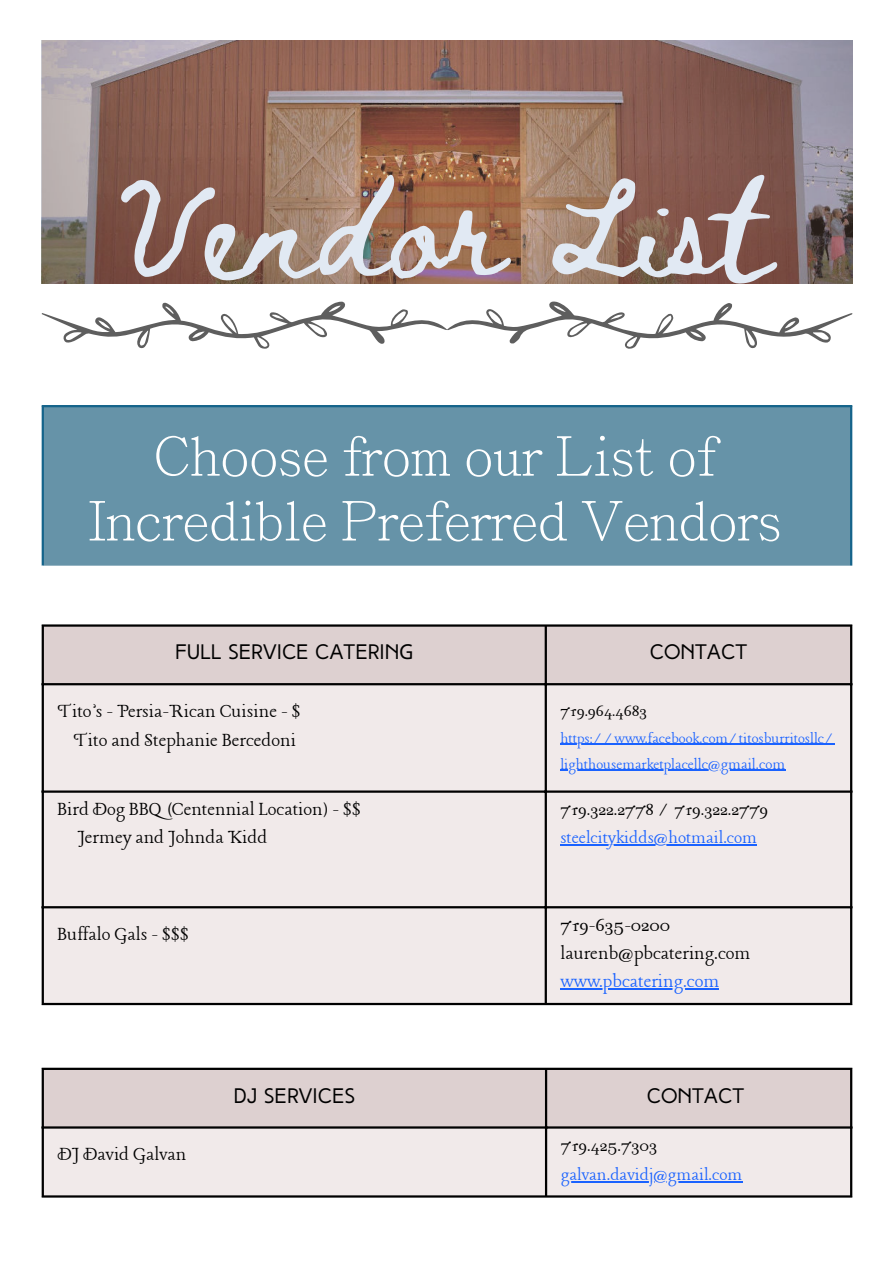
<style>
.page{position:relative;width:894px;height:1263px;background:#fff}
.page>*{position:absolute;margin:0;border:0;box-sizing:border-box;transform-origin:0 0}
.t1{font:97.2px "Beth Ellen";color:#e1e9f3}
.t2{font:300 54px/64.8px "Adobe Ming Std";color:#fff;text-align:center}
.t3{font:21px/28.2px "Lancelot";color:#000}
.t4{font:21px "High Tide Sans";color:#000}
.t5{font:21px "Lancelot";color:#1a62ff}
.t6{font:19.5px "Lancelot";color:#1a62ff}
.t7{font:19.5px "Lancelot";color:#000}
.t8{font:18px "Lancelot";color:#000}
.t9{font:16.5px/25.8px "Lancelot";color:#1a62ff}
.s1{font-size:16.8px}
</style>
<div class="page">
<img style="left:42px;top:40px;width:810px;height:243px">
<svg style="left:42px;top:302px;width:810px;height:47px"></svg>
<div style="left:42px;top:406px;width:809px;height:161px;background:#6693a8"></div>
<hr style="left:42px;top:407px;width:2px;height:159px;background:#15648b">
<hr style="left:849px;top:407px;width:3px;height:159px;background:#15648b">
<hr style="left:42px;top:405px;width:810px;height:2px;background:#15648b">
<hr style="left:42px;top:566px;width:810px;height:2px;background:#fff">
<div style="left:44px;top:627px;width:805px;height:56px;background:#ddd0d0"></div>
<div style="left:44px;top:685px;width:805px;height:318px;background:#f1eaea"></div>
<hr style="left:560px;top:744px;width:274px;height:1px;background:#1a62ff">
<hr style="left:560px;top:770px;width:133px;height:1px;background:#1a62ff">
<hr style="left:693px;top:770px;width:92px;height:1px;background:#1a62ff">
<hr style="left:560px;top:844px;width:196px;height:2px;background:#1a62ff">
<hr style="left:560px;top:988px;width:159px;height:1px;background:#1a62ff">
<hr style="left:42px;top:627px;width:2px;height:376px;background:#000">
<hr style="left:544px;top:627px;width:2px;height:376px;background:#000">
<hr style="left:849px;top:627px;width:3px;height:376px;background:#000">
<hr style="left:42px;top:624px;width:810px;height:3px;background:#000">
<hr style="left:42px;top:683px;width:810px;height:2px;background:#000">
<hr style="left:42px;top:790px;width:810px;height:3px;background:#000">
<hr style="left:42px;top:906px;width:810px;height:2px;background:#000">
<hr style="left:42px;top:1003px;width:810px;height:2px;background:#000">
<div style="left:44px;top:1070px;width:805px;height:56px;background:#ddd0d0"></div>
<div style="left:44px;top:1129px;width:805px;height:66px;background:#f1eaea"></div>
<hr style="left:560px;top:1181px;width:182px;height:2px;background:#1a62ff">
<hr style="left:42px;top:1070px;width:2px;height:125px;background:#000">
<hr style="left:545px;top:1070px;width:2px;height:125px;background:#000">
<hr style="left:849px;top:1070px;width:3px;height:125px;background:#000">
<hr style="left:42px;top:1068px;width:810px;height:2px;background:#000">
<hr style="left:42px;top:1126px;width:810px;height:3px;background:#000">
<hr style="left:42px;top:1195px;width:810px;height:3px;background:#000">
<h1 class="t1" style="left:112px;top:185px;width:660px">Vendor List</h1>
<h2 class="t2" style="left:88px;top:422px;width:694px">Choose from our List of<br>Incredible Preferred Vendors</h2>
<p class="t4" style="left:175px;top:640px;width:240px">FULL SERVICE CATERING</p>
<p class="t4" style="left:649px;top:640px;width:99px">CONTACT</p>
<p class="t3" style="left:57px;top:697px;width:245px;line-height:29.2px;text-align:center">Tito’s - Persia-Rican Cuisine - $<br>Tito and Stephanie Bercedoni</p>
<p class="t8" style="left:560px;top:702px;width:88px">719.964.4683</p>
<p class="t9" style="left:560px;top:726px;width:276px">https://www.facebook.com/titosburritosllc/ lighthousemarketplace<span class="s1">llc@gmail.com</span></p>
<p class="t3" style="left:77px;top:796px;width:285px;text-indent:-20px">Bird Dog BBQ(Centennial Location) - $$<br>Jermey and Johnda Kidd</p>
<p class="t7" style="left:560px;top:800px;width:209px">719.322.2778 / 719.322.2779</p>
<p class="t6" style="left:560px;top:828px;width:198px">steelcitykidds@hotmail.com</p>
<p class="t3" style="left:57px;top:921px;width:133px">Buffalo Gals - $$$</p>
<p class="t3" style="left:560px;top:912px;width:191px">719-635-0200 laurenb@pbcatering.com</p>
<p class="t5" style="left:560px;top:971px;width:160px">www.pbcatering.com</p>
<p class="t4" style="left:233px;top:1083px;width:123px">DJ SERVICES</p>
<p class="t4" style="left:646px;top:1083px;width:99px">CONTACT</p>
<p class="t3" style="left:57px;top:1141px;width:130px">DJ David Galvan</p>
<p class="t7" style="left:560px;top:1136px;width:98px">719.425.7303</p>
<p class="t6" style="left:560px;top:1165px;width:183px">galvan.davidj@gmail.com</p>
</div>
